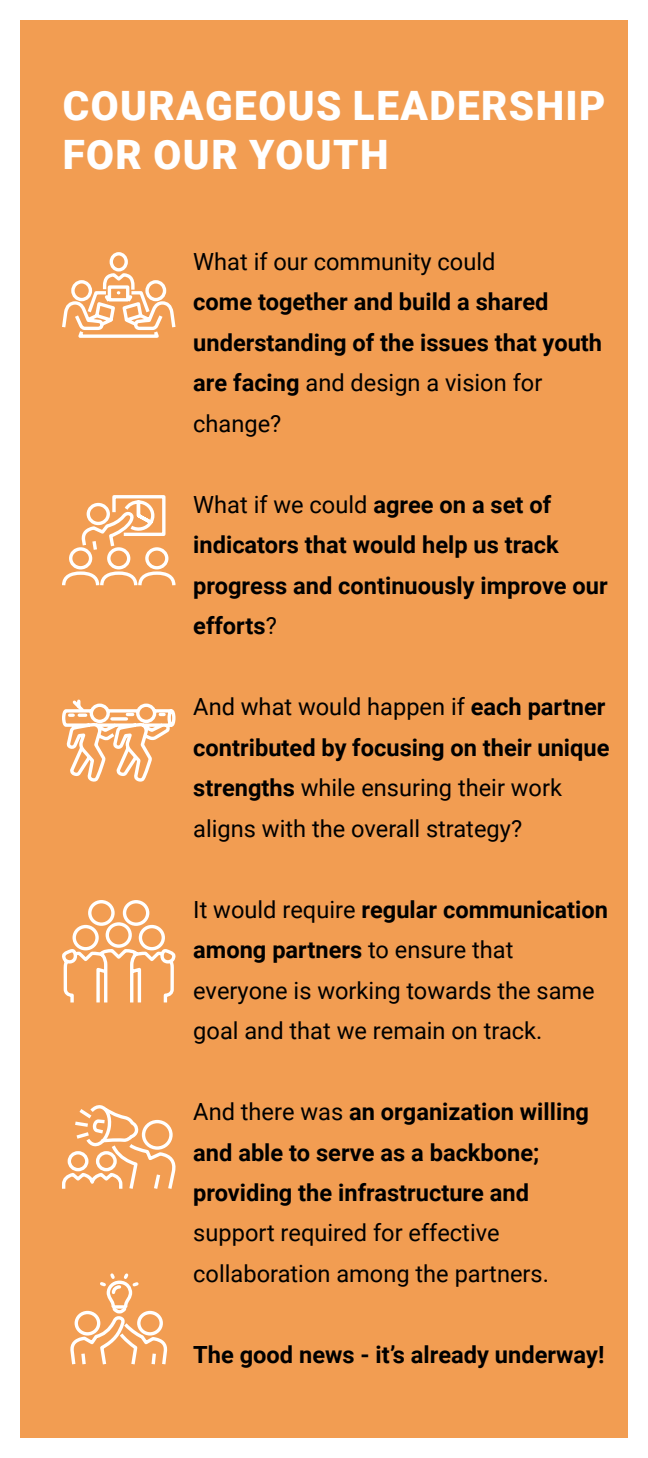
<style>
.page{position:relative;width:648px;height:1458px;background:#fff}
.page>*{position:absolute;margin:0;border:0;box-sizing:border-box;transform-origin:0 0}
.t1{font:900 40.5px/48.6px "Roboto";letter-spacing:.035em;color:#fff}
.t2{font:23.62px/40.5px "Roboto";color:#000}
.t3{font:700 23.62px/40.5px "Roboto";color:#000}
.s1{font-weight:400}
.s2{font-weight:700}
</style>
<div class="page">
<div style="left:20px;top:20px;width:608px;height:1418px;background:#f29d52"></div>
<svg style="left:62px;top:699px;width:114px;height:83px"></svg>
<svg style="left:62px;top:495px;width:114px;height:91px"></svg>
<svg style="left:62px;top:252px;width:114px;height:86px"></svg>
<svg style="left:62px;top:1105px;width:113px;height:84px"></svg>
<svg style="left:62px;top:900px;width:114px;height:103px"></svg>
<svg style="left:71px;top:1273px;width:96px;height:92px"></svg>
<h1 class="t1" style="left:63px;top:80px;width:544px">COURAGEOUS LEADERSHIP<br>FOR OUR YOUTH</h1>
<p class="t2" style="left:193px;top:240px;width:304px">What if our community could</p>
<p class="t3" style="left:193px;top:281px;width:410px">come together and build a shared understanding of the issues that youth are facing <span class="s1">and design a vision for change?</span></p>
<p class="t3" style="left:193px;top:483px;width:416px"><span class="s1">What if we could</span> agree on a set of indicators that would help us track progress and continuously improve our efforts<span class="s1">?</span></p>
<p class="t2" style="left:193px;top:686px;width:418px">And what would happen if <span class="s2">each partner contributed by focusing on their unique strengths</span> while ensuring their work aligns with the overall strategy?</p>
<p class="t2" style="left:193px;top:888px;width:416px">It would require <span class="s2">regular communication among partners</span> to ensure that everyone is working towards the same goal and that we remain on track.</p>
<p class="t3" style="left:193px;top:1090px;width:397px"><span class="s1">And there was</span> an organization willing and able to serve as a backbone; providing the infrastructure and</p>
<p class="t2" style="left:193px;top:1212px;width:357px">support required for effective collaboration among the partners.</p>
<p class="t3" style="left:193px;top:1333px;width:413px">The good news - it’s already underway!</p>
</div>
